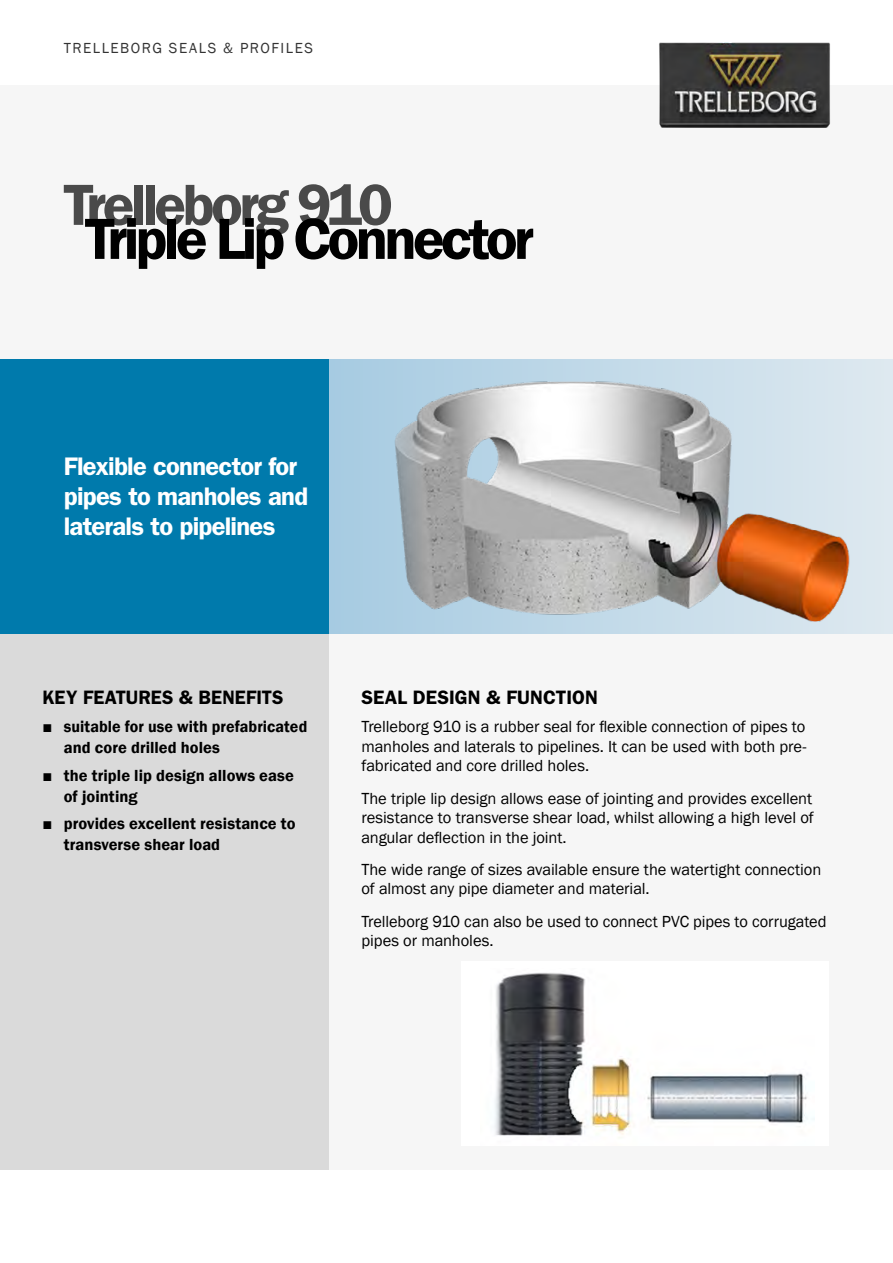
<style>
.page{position:relative;width:893px;height:1263px;background:#fff}
.page>*{position:absolute;margin:0;border:0;box-sizing:border-box;transform-origin:0 0}
.t1{font:600 60px "Franklin Gothic";letter-spacing:-.07em;color:#000}
.t2{font:600 25.5px/30px "ITC Franklin Gothic Std";letter-spacing:-.03em;color:#fff}
.t3{font:600 19.5px "ITC Franklin Gothic Std";color:#000}
.t4{font:16.5px/19.5px "Franklin Gothic";letter-spacing:-.005em;color:#000;text-align:justify}
.t5{font:600 16.5px/21px "Franklin Gothic";letter-spacing:.005em;color:#000}
.t6{font:15px "Franklin Gothic";letter-spacing:.1em;color:#000}
</style>
<div class="page">
<div style="left:0;top:85px;width:893px;height:1084px;background:#f6f6f6"></div>
<svg style="left:329px;top:359px;width:564px;height:275px;background:#bed8e7"></svg>
<img style="left:659px;top:42px;width:171px;height:86px">
<div style="left:0;top:359px;width:329px;height:275px;background:#007aac"></div>
<div style="left:0;top:634px;width:329px;height:535px;background:#dadada"></div>
<img style="left:361px;top:371px;width:511px;height:260px">
<div style="left:461px;top:961px;width:368px;height:184px;background:#fff"></div>
<img style="left:494px;top:972px;width:321px;height:164px">
<p class="t6" style="left:64px;top:39px;width:251px">TRELLEBORG SEALS &amp; PROFILES</p>
<h1 class="t1" style="left:64px;top:168px;width:331px">Trelleborg 910</h1>
<h1 class="t1" style="left:85px;top:202px;width:451px">Triple Lip Connector</h1>
<h2 class="t2" style="left:64px;top:451px;width:246px">Flexible connector for pipes to manholes and laterals to pipelines</h2>
<p class="t3" style="left:43px;top:686px;width:243px">KEY FEATURES &amp; BENEFITS</p>
<p class="t5" style="left:64px;top:717px;width:245px;text-indent:-21px">■ suitable for use with prefabricated and core drilled holes</p>
<p class="t5" style="left:64px;top:765px;width:232px;text-indent:-21px">■ the triple lip design allows ease of jointing</p>
<p class="t5" style="left:64px;top:813px;width:233px;text-indent:-21px">■ provides excellent resistance to transverse shear load</p>
<p class="t3" style="left:361px;top:686px;width:238px">SEAL DESIGN &amp; FUNCTION</p>
<p class="t4" style="left:361px;top:717px;width:447px">Trelleborg 910 is a rubber seal for flexible connection of pipes to manholes and laterals to pipelines. It can be used with both pre&shy;fabricated and core drilled holes.</p>
<p class="t4" style="left:361px;top:789px;width:454px">The triple lip design allows ease of jointing and provides excellent resistance to transverse shear load, whilst allowing a high level of angular deflection in the joint.</p>
<p class="t4" style="left:361px;top:860px;width:461px">The wide range of sizes available ensure the watertight connection of almost any pipe diameter and material.</p>
<p class="t4" style="left:361px;top:912px;width:467px">Trelleborg 910 can also be used to connect PVC pipes to corrugated pipes or manholes.</p>
</div>
